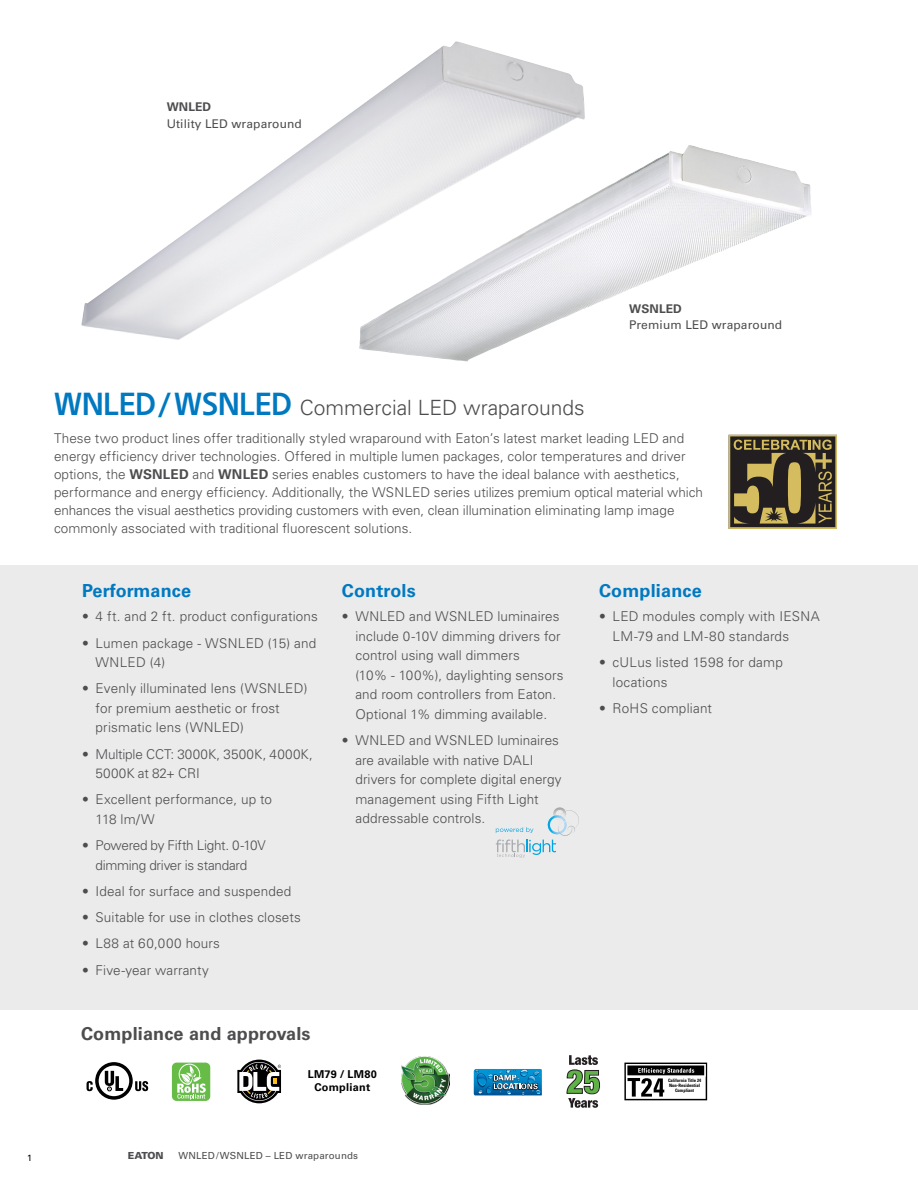
<style>
.page{position:relative;width:918px;height:1188px;background:#fff}
.page>*{position:absolute;margin:0;border:0;box-sizing:border-box;transform-origin:0 0}
.t1{font:900 condensed 33px "Helvetica Neue LT Std";color:#5fb246}
.t2{font:300 21px "Univers LT Std";color:#4d4d4f}
.t3{font:700 18px "Univers LT Std";letter-spacing:.01em;color:#0079c1}
.t4{font:700 18px "Univers LT Std";letter-spacing:.01em;color:#4d4d4f}
.t5{font:300 13.5px/19.5px "Univers LT Std";letter-spacing:.005em;color:#4d4d4f}
.t6{font:300 13.5px/19.5px "Univers LT Std";letter-spacing:-.02em;color:#4d4d4f;text-align:center}
.t7{font:300 13.5px "Univers LT Std";letter-spacing:.025em;color:#4d4d4f}
.t8{font:12px "Univers LT Std";letter-spacing:.01em;color:#4d4d4f}
.t9{font:700 12px "Univers LT Std";letter-spacing:.01em;color:#4d4d4f}
.t10{font:700 10.8px/12.3px "Univers LT Std";letter-spacing:.025em;color:#000;text-align:center}
.t11{font:9.75px "Univers LT Std";letter-spacing:.015em;color:#4d4d4f}
.t12{font:900 9.75px "Univers LT Std";letter-spacing:-.02em;color:#4d4d4f}
.t13{font:9px "Univers LT Std";color:#000}
.t14{font:700 condensed 4.65px/4.9px "Univers LT Std";color:#000;text-align:center}
.s1{font-family:"Eaton";font-weight:700;font-size:31.5px;color:#0079c1}
.s2{font-weight:700}
</style>
<div class="page">
<div style="left:0;top:565px;width:918px;height:444px;background:#ebebec"></div>
<img style="left:359px;top:151px;width:423px;height:210px">
<img style="left:81px;top:42px;width:504px;height:298px">
<svg style="left:170px;top:1061px;width:42px;height:42px"></svg>
<div style="left:172px;top:1063px;width:38px;height:38px;background:#66bc46;border-radius:5px"></div>
<svg style="left:176px;top:1061px;width:30px;height:39px"></svg>
<svg style="left:237px;top:1060px;width:44px;height:43px"></svg>
<svg style="left:87px;top:1062px;width:61px;height:38px"></svg>
<svg style="left:729px;top:435px;width:108px;height:94px;background:#5f5435"></svg>
<svg style="left:624px;top:1063px;width:83px;height:37px"></svg>
<svg style="left:496px;top:807px;width:83px;height:51px"></svg>
<svg style="left:474px;top:1069px;width:68px;height:26px"></svg>
<img style="left:497px;top:1071px;width:20px;height:19px">
<img style="left:401px;top:1057px;width:48px;height:48px">
<svg style="left:566px;top:1055px;width:34px;height:53px"></svg>
<p class="t9" style="left:167px;top:100px;width:46px">WNLED</p>
<p class="t8" style="left:167px;top:116px;width:137px">Utility LED wraparound</p>
<h2 class="t2" style="left:54px;top:395px;width:532px"><span class="s1">WNLED/WSNLED</span> Commercial LED wraparounds</h2>
<p class="t9" style="left:629px;top:302px;width:54px">WSNLED</p>
<p class="t8" style="left:629px;top:318px;width:154px">Premium LED wraparound</p>
<p class="t5" style="left:54px;top:429px;width:651px;line-height:18px">These two product lines offer traditionally styled wraparound with Eaton’s latest market leading LED and energy efficiency driver technologies. Offered in multiple lumen packages, color temperatures and driver options, the <span class="s2">WSNLED</span> and <span class="s2">WNLED</span> series enables customers to have the ideal balance with aesthetics, performance and energy efficiency. Additionally, the WSNLED series utilizes premium optical material which enhances the visual aesthetics providing customers with even, clean illumination eliminating lamp image commonly associated with traditional fluorescent solutions.</p>
<h3 class="t3" style="left:82px;top:580px;width:111px">Performance</h3>
<p class="t5" style="left:82px;top:607px;width:237px">• 4 ft. and 2 ft. product configurations</p>
<p class="t5" style="left:96px;top:633px;width:222px;text-indent:-14px">• Lumen package - WSNLED (15) and<br>WNLED (4)</p>
<p class="t5" style="left:96px;top:679px;width:213px;text-indent:-14px">• Evenly illuminated lens (WSNLED) for premium aesthetic or frost prismatic lens (WNLED)</p>
<p class="t5" style="left:96px;top:744px;width:219px;text-indent:-14px">• Multiple CCT: 3000K, 3500K, 4000K,<br>5000K at 82+ CRI</p>
<p class="t5" style="left:96px;top:790px;width:178px;text-indent:-14px">• Excellent performance, up to<br>118 lm/W</p>
<p class="t6" style="left:82px;top:836px;width:185px">• Powered by Fifth Light. 0-10V dimming driver is standard</p>
<p class="t5" style="left:82px;top:881px;width:211px">• Ideal for surface and suspended</p>
<p class="t5" style="left:82px;top:908px;width:220px">• Suitable for use in clothes closets</p>
<p class="t7" style="left:82px;top:935px;width:139px">• L88 at 60,000 hours</p>
<p class="t5" style="left:82px;top:960px;width:128px">• Five-year warranty</p>
<h3 class="t4" style="left:81px;top:1023px;width:231px">Compliance and approvals</h3>
<h3 class="t3" style="left:342px;top:580px;width:75px">Controls</h3>
<p class="t5" style="left:355px;top:607px;width:210px;text-indent:-14px">• WNLED and WSNLED luminaires include 0-10V dimming drivers for control using wall dimmers<br>(10% - 100%), daylighting sensors and room controllers from Eaton.<br>Optional 1% dimming available.</p>
<p class="t5" style="left:355px;top:731px;width:208px;text-indent:-14px">• WNLED and WSNLED luminaires are available with native DALI drivers for complete digital energy management using Fifth Light addressable controls.</p>
<h3 class="t3" style="left:599px;top:580px;width:104px">Compliance</h3>
<p class="t5" style="left:613px;top:607px;width:209px;text-indent:-14px">• LED modules comply with IESNA<br>LM-79 and LM-80 standards</p>
<p class="t5" style="left:613px;top:653px;width:172px;text-indent:-14px">• cULus listed 1598 for damp locations</p>
<p class="t5" style="left:599px;top:698px;width:114px">• RoHS compliant</p>
<p class="t10" style="left:308px;top:1069px;width:71px">LM79 / LM80<br>Compliant</p>
<p class="t13" style="left:27px;top:1153px;width:7px">1</p>
<p class="t12" style="left:128px;top:1149px;width:37px">EATON</p>
<p class="t11" style="left:179px;top:1150px;width:181px">WNLED/WSNLED – LED wraparounds</p>
<h1 class="t1" style="left:566px;top:1061px;width:36px">25</h1>
<p class="t14" style="left:668px;top:1077px;width:35px">California Title 24<br>Non-Residential<br>Compliant</p>
</div>
